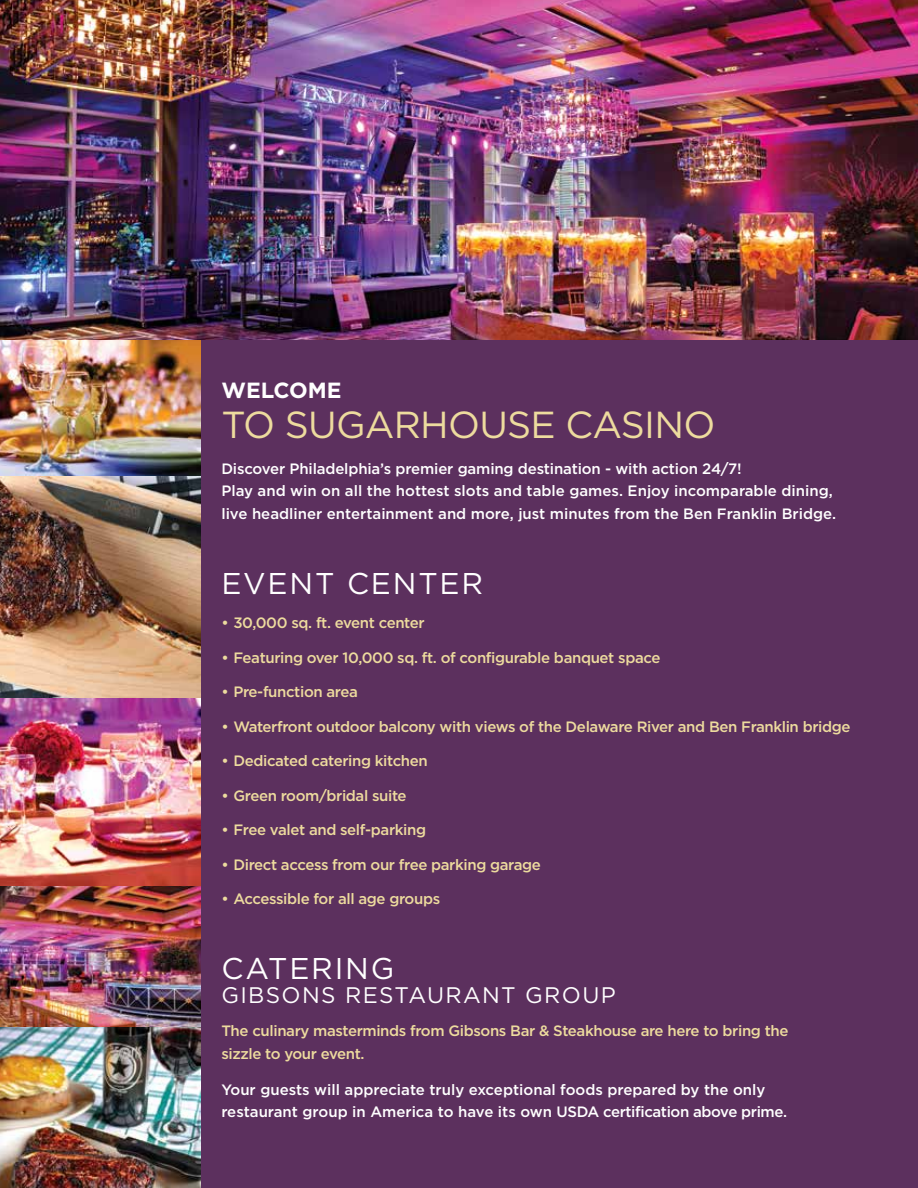
<style>
.page{position:relative;width:918px;height:1188px;background:#fff}
.page>*{position:absolute;margin:0;border:0;box-sizing:border-box;transform-origin:0 0}
.t1{font:37.65px "Gotham";letter-spacing:-.02em;color:#eddb9e}
.t2{font:30px "Gotham";letter-spacing:.06em;color:#fff}
.t3{font:22.5px "Gotham";letter-spacing:.06em;color:#fff}
.t4{font:700 21.9px "Gotham";color:#fff}
.t5{font:500 15px/22.5px "Gotham";letter-spacing:-.025em;color:#eddb9e}
.t6{font:500 15px/22.5px "Gotham";color:#fff}
</style>
<div class="page">
<div style="left:0;top:289px;width:918px;height:899px;background:#5c305e"></div>
<img style="left:0;top:889px;width:200px;height:299px">
<img style="left:0;top:698px;width:200px;height:191px">
<img style="left:0;top:339px;width:200px;height:359px">
<img style="left:0;top:0;width:918px;height:339px">
<h3 class="t4" style="left:221px;top:378px;width:122px">WELCOME</h3>
<h1 class="t1" style="left:221px;top:403px;width:496px">TO SUGARHOUSE CASINO</h1>
<p class="t6" style="left:221px;top:457px;width:616px">Discover Philadelphia’s premier gaming destination - with action 24/7!<br>Play and win on all the hottest slots and table games. Enjoy incomparable dining, live headliner entertainment and more, just minutes from the Ben Franklin Bridge.</p>
<h2 class="t2" style="left:221px;top:566px;width:263px">EVENT CENTER</h2>
<p class="t5" style="left:221px;top:611px;width:205px">• 30,000 sq. ft. event center</p>
<p class="t5" style="left:221px;top:646px;width:441px">• Featuring over 10,000 sq. ft. of configurable banquet space</p>
<p class="t5" style="left:221px;top:680px;width:138px">• Pre-function area</p>
<p class="t5" style="left:221px;top:715px;width:631px">• Waterfront outdoor balcony with views of the Delaware River and Ben Franklin bridge</p>
<p class="t5" style="left:221px;top:749px;width:208px">• Dedicated catering kitchen</p>
<p class="t5" style="left:221px;top:784px;width:187px">• Green room/bridal suite</p>
<p class="t5" style="left:221px;top:818px;width:206px">• Free valet and self-parking</p>
<p class="t5" style="left:221px;top:853px;width:321px">• Direct access from our free parking garage</p>
<p class="t5" style="left:221px;top:887px;width:220px">• Accessible for all age groups</p>
<h2 class="t2" style="left:221px;top:952px;width:174px">CATERING</h2>
<h3 class="t3" style="left:221px;top:983px;width:396px">GIBSONS RESTAURANT GROUP</h3>
<p class="t5" style="left:221px;top:1019px;width:569px">The culinary masterminds from Gibsons Bar &amp; Steakhouse are here to bring the sizzle to your event.</p>
<p class="t6" style="left:221px;top:1078px;width:567px">Your guests will appreciate truly exceptional foods prepared by the only restaurant group in America to have its own USDA certification above prime.</p>
</div>
